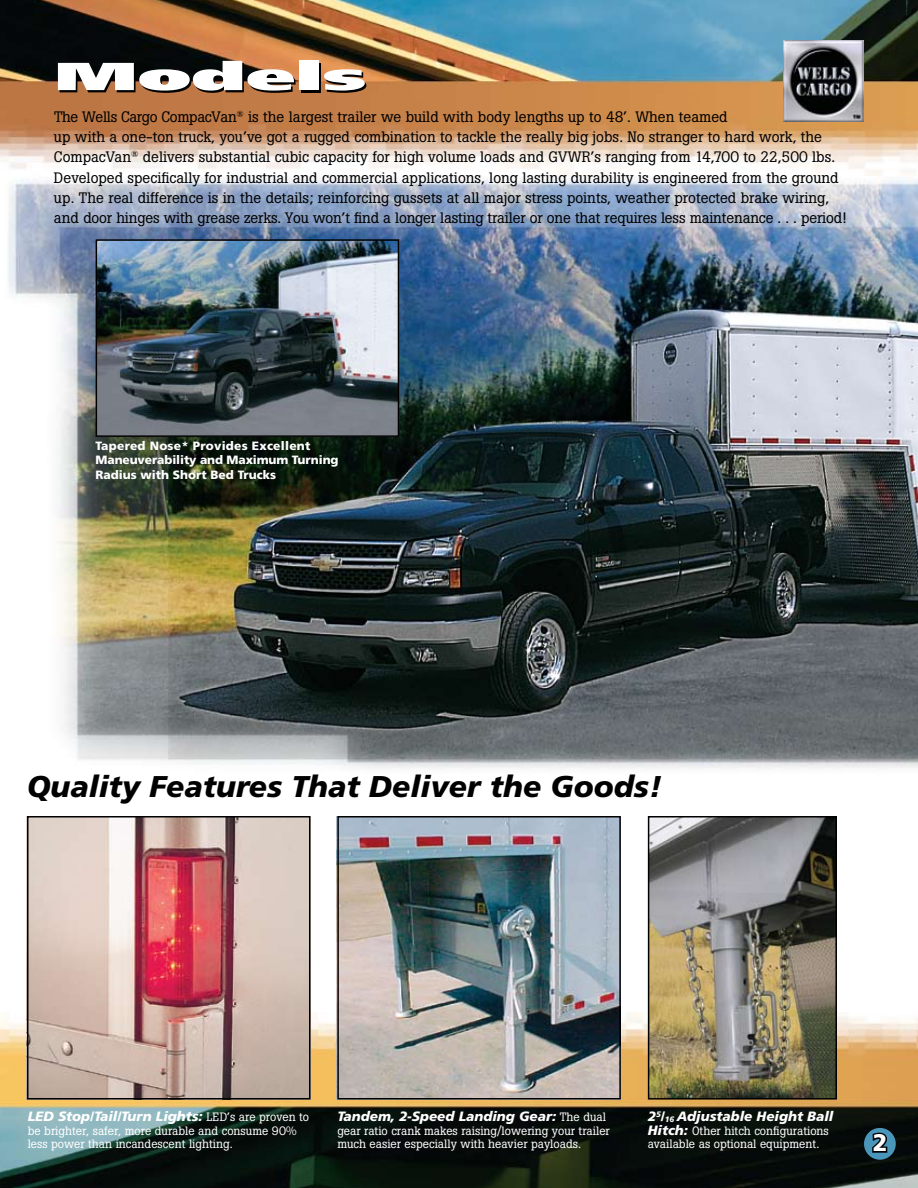
<style>
.page{position:relative;width:918px;height:1188px;background:#fff}
.page>*{position:absolute;margin:0;border:0;box-sizing:border-box;transform-origin:0 0}
.t1{font:900 39px "Frutiger";color:#fff;scale:2 1}
.t2{font:italic 900 30px "Frutiger";color:#000}
.t3{font:900 24px "Frutiger";color:#fff}
.t4{font:15px/20.2px "Boton";color:#000}
.t5{font:italic 900 13.5px "Frutiger";color:#fff}
.t6{font:12px/13.5px "Boton";color:#fff}
.t7{font:900 12px/14.4px "Frutiger";color:#fff}
.s1{font-family:"Boton";font-weight:400;font-style:normal;font-size:12px}
.s2{font-size:7.8px}
.s3{font-family:"Frutiger";font-weight:900;font-style:italic;font-size:13.5px}
</style>
<div class="page">
<img style="left:8px;top:178px;width:910px;height:590px">
<img style="left:0;top:1012px;width:918px;height:176px">
<img style="left:30px;top:819px;width:277px;height:278px">
<img style="left:0;top:0;width:918px;height:176px">
<img style="left:99px;top:242px;width:297px;height:192px">
<div style="left:96px;top:239px;width:303px;height:198px;border:2px solid #000"></div>
<div style="left:27px;top:816px;width:283px;height:284px;border:2px solid #000"></div>
<img style="left:340px;top:819px;width:278px;height:278px">
<div style="left:337px;top:816px;width:284px;height:284px;border:2px solid #000"></div>
<div style="left:864px;top:1128px;width:32px;height:32px;background:#4a95ba;border-radius:50%"></div>
<svg style="left:872px;top:1132px;width:16px;height:21px"></svg>
<img style="left:783px;top:40px;width:81px;height:81px">
<img style="left:651px;top:819px;width:183px;height:278px">
<div style="left:648px;top:816px;width:189px;height:284px;border:2px solid #000"></div>
<h1 class="t1" style="left:54px;top:53px;width:158px">Models</h1>
<p class="t4" style="left:54px;top:107px;width:794px">The Wells Cargo CompacVan<sup>®</sup> is the largest trailer we build with body lengths up to 48’. When teamed<br>up with a one-ton truck, you’ve got a rugged combination to tackle the really big jobs. No stranger to hard work, the CompacVan<sup>®</sup> delivers substantial cubic capacity for high volume loads and GVWR’s ranging from 14,700 to 22,500 lbs.<br>Developed specifically for industrial and commercial applications, long lasting durability is engineered from the ground up. The real difference is in the details; reinforcing gussets at all major stress points, weather protected brake wiring, and door hinges with grease zerks. You won’t find a longer lasting trailer or one that requires less maintenance . . . period!</p>
<p class="t7" style="left:96px;top:439px;width:245px">Tapered Nose* Provides Excellent<br>Maneuverability and Maximum Turning<br>Radius with Short Bed Trucks</p>
<h2 class="t2" style="left:27px;top:768px;width:637px">Quality Features That Deliver the Goods!</h2>
<p class="t5" style="left:28px;top:1109px;width:283px">LED Stop/Tail/Turn Lights: <span class="s1">LED’s are proven to</span></p>
<p class="t6" style="left:28px;top:1124px;width:270px">be brighter, safer, more durable and consume 90% less power than incandescent lighting.</p>
<p class="t5" style="left:337px;top:1109px;width:270px">Tandem, 2-Speed Landing Gear: <span class="s1">The dual</span></p>
<p class="t6" style="left:337px;top:1124px;width:274px">gear ratio crank makes raising/lowering your trailer much easier especially with heavier payloads.</p>
<p class="t5" style="left:648px;top:1109px;width:187px">2<sup>5</sup>/<span class="s2">16</span> Adjustable Height Ball</p>
<p class="t6" style="left:648px;top:1124px;width:183px"><span class="s3">Hitch:</span> Other hitch configurations available as optional equipment.</p>
<h3 class="t3" style="left:873px;top:1128px;width:16px">2</h3>
</div>
